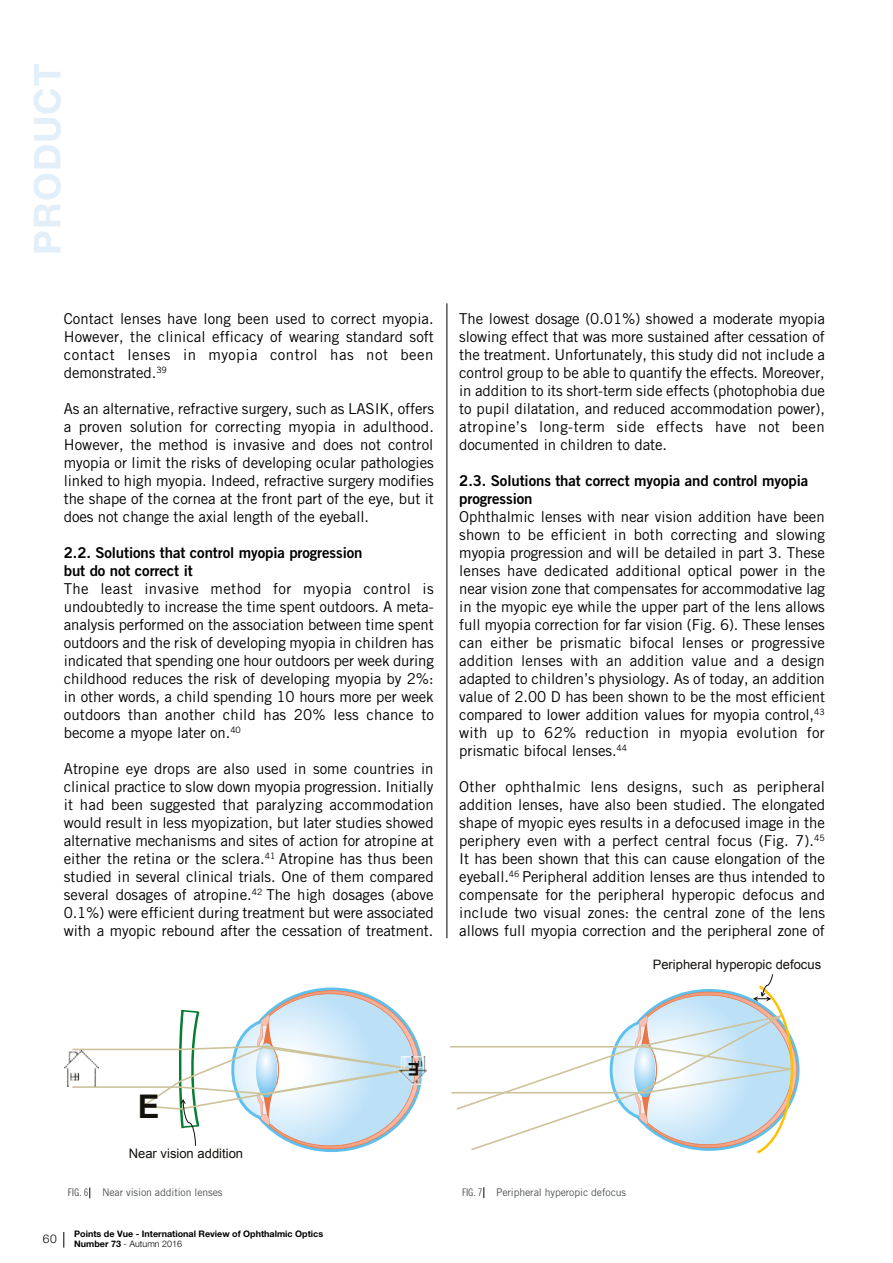
<style>
.page{position:relative;width:893px;height:1263px;background:#fff}
.page>*{position:absolute;margin:0;border:0;box-sizing:border-box;transform-origin:0 0}
.t1{font:700 36.9px "Helvetica Neue LT Std";letter-spacing:.03em;color:#e2eff9}
.t2{font:700 32.55px "Arial";color:#13110c}
.t3{font:700 17.4px "Arial";color:#13110c}
.t4{font:15px/18px "Trade Gothic LT Std";letter-spacing:-.005em;color:#000;text-align:justify}
.t5{font:15px/18px "Trade Gothic LT Std Bd 2";letter-spacing:-.005em;color:#000}
.t6{font:13.05px "Arial";color:#13110c}
.t7{font:300 12px "Helvetica Neue LT Std";color:#000}
.t8{font:10.5px "Trade Gothic LT Std";letter-spacing:-.01em;color:#505456}
.t9{font:10.5px "Trade Gothic LT Std Cn 18";letter-spacing:-.01em;color:#505456}
.t10{font:700 9px/10.8px "Helvetica Neue LT Std";color:#000}
.s1{font-weight:300}
</style>
<div class="page">
<svg style="left:64px;top:1232px;width:1px;height:16px"></svg>
<hr style="left:446px;top:303px;width:1px;height:635px;background:#000">
<img style="left:65px;top:1051px;width:6px;height:35px">
<img style="left:424px;top:1056px;width:2px;height:18px">
<svg style="left:71px;top:987px;width:353px;height:165px"></svg>
<svg style="left:450px;top:974px;width:350px;height:180px"></svg>
<svg style="left:455px;top:1012px;width:337px;height:140px"></svg>
<h1 class="t1" style="left:24px;top:255px;width:193px;rotate:-90deg">PRODUCT</h1>
<p class="t4" style="left:64px;top:309px;width:372px">Contact lenses have long been used to correct myopia.<br>However, the clinical efficacy of wearing standard soft contact lenses in myopia control has not been demonstrated.<sup>39</sup></p>
<p class="t4" style="left:64px;top:399px;width:372px">As an alternative, refractive surgery, such as LASIK, offers a proven solution for correcting myopia in adulthood.<br>However, the method is invasive and does not control myopia or limit the risks of developing ocular pathologies linked to high myopia. Indeed, refractive surgery modifies the shape of the cornea at the front part of the eye, but it does not change the axial length of the eyeball.</p>
<p class="t5" style="left:64px;top:543px;width:300px">2.2. Solutions that control myopia progression but do not correct it</p>
<p class="t4" style="left:64px;top:579px;width:372px">The least invasive method for myopia control is undoubtedly to increase the time spent outdoors. A meta&shy;analysis performed on the association between time spent outdoors and the risk of developing myopia in children has indicated that spending one hour outdoors per week during childhood reduces the risk of developing myopia by 2%: in other words, a child spending 10 hours more per week outdoors than another child has 20% less chance to become a myope later on.<sup>40</sup></p>
<p class="t4" style="left:64px;top:759px;width:372px">Atropine eye drops are also used in some countries in clinical practice to slow down myopia progression. Initially it had been suggested that paralyzing accommodation would result in less myopization, but later studies showed alternative mechanisms and sites of action for atropine at either the retina or the sclera.<sup>41</sup> Atropine has thus been studied in several clinical trials. One of them compared several dosages of atropine.<sup>42</sup> The high dosages (above 0.1%) were efficient during treatment but were associated with a myopic rebound after the cessation of treatment.</p>
<p class="t4" style="left:459px;top:309px;width:367px">The lowest dosage (0.01%) showed a moderate myopia slowing effect that was more sustained after cessation of the treatment. Unfortunately, this study did not include a control group to be able to quantify the effects. Moreover, in addition to its short-term side effects (photophobia due to pupil dilatation, and reduced accommodation power), atropine’s long-term side effects have not been documented in children to date.</p>
<p class="t5" style="left:459px;top:471px;width:350px">2.3. Solutions that correct myopia and control myopia progression</p>
<p class="t4" style="left:459px;top:507px;width:367px">Ophthalmic lenses with near vision addition have been shown to be efficient in both correcting and slowing myopia progression and will be detailed in part 3. These lenses have dedicated additional optical power in the near vision zone that compensates for accommodative lag in the myopic eye while the upper part of the lens allows full myopia correction for far vision (Fig. 6). These lenses can either be prismatic bifocal lenses or progressive addition lenses with an addition value and a design adapted to children’s physiology. As of today, an addition value of 2.00 D has been shown to be the most efficient compared to lower addition values for myopia control,<sup>43 </sup>with up to 62% reduction in myopia evolution for prismatic bifocal lenses.<sup>44</sup></p>
<p class="t4" style="left:459px;top:777px;width:367px">Other ophthalmic lens designs, such as peripheral addition lenses, have also been studied. The elongated shape of myopic eyes results in a defocused image in the periphery even with a perfect central focus (Fig. 7).<sup>45<br></sup>It has been shown that this can cause elongation of the eyeball.<sup>46</sup> Peripheral addition lenses are thus intended to compensate for the peripheral hyperopic defocus and include two visual zones: the central zone of the lens allows full myopia correction and the peripheral zone of</p>
<p class="t6" style="left:653px;top:956px;width:170px">Peripheral hyperopic defocus</p>
<h2 class="t2" style="left:138px;top:1085px;width:23px">E</h2>
<p class="t6" style="left:129px;top:1144px;width:116px">Near vision addition</p>
<p class="t3" style="left:419px;top:1080px;width:13px;rotate:-180deg">E</p>
<p class="t9" style="left:68px;top:1186px;width:22px">FIG. 6</p>
<p class="t8" style="left:102px;top:1186px;width:122px">Near vision addition lenses</p>
<p class="t9" style="left:462px;top:1185px;width:22px">FIG. 7</p>
<p class="t8" style="left:496px;top:1185px;width:132px">Peripheral hyperopic defocus</p>
<p class="t7" style="left:43px;top:1231px;width:15px">60</p>
<p class="t10" style="left:74px;top:1228px;width:250px">Points de Vue - International Review of Ophthalmic Optics<br>Number 73 <span class="s1">- Autumn 2016</span></p>
</div>
